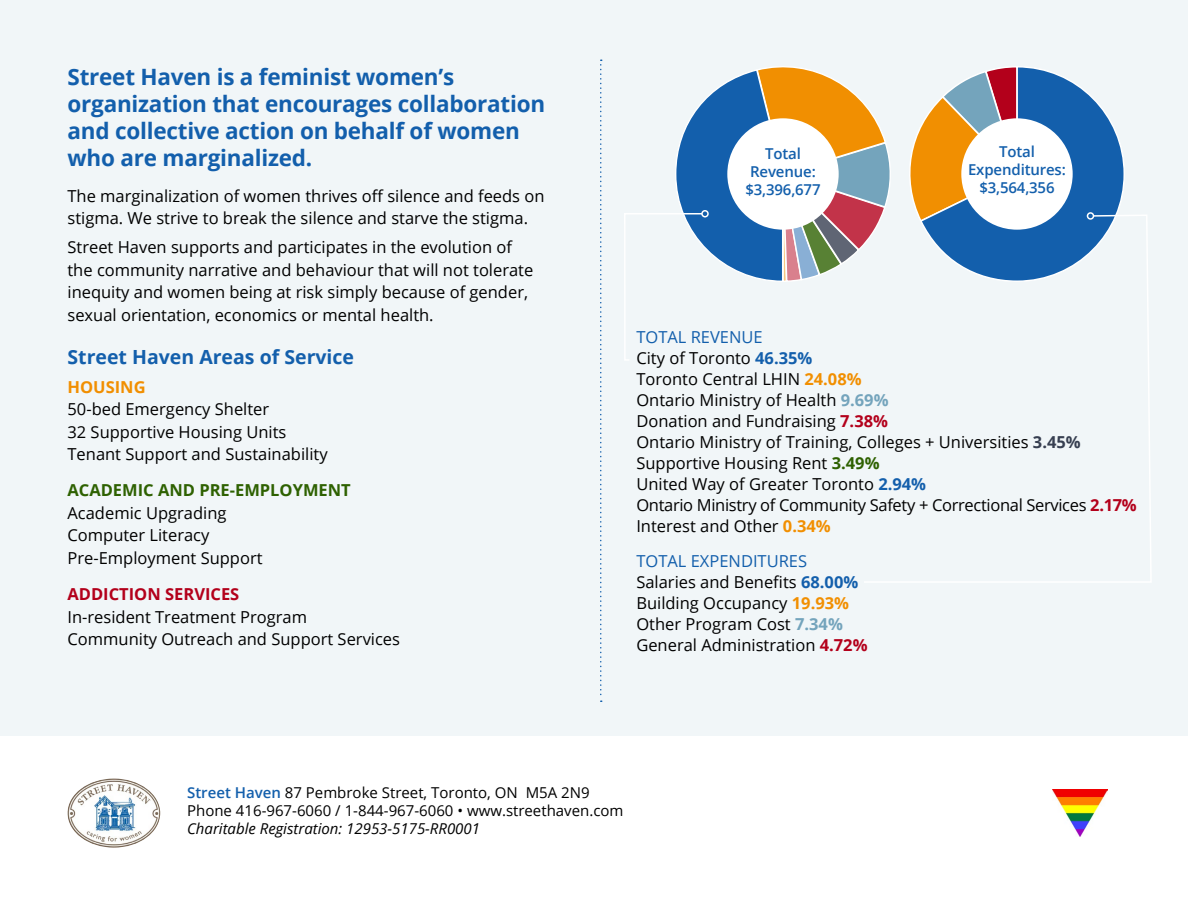
<style>
.page{position:relative;width:1188px;height:918px;background:#fff}
.page>*{position:absolute;margin:0;border:0;box-sizing:border-box;transform-origin:0 0}
.t1{font:700 22.5px/27px "Open Sans";letter-spacing:-.01em;color:#135fac}
.t2{font:700 19.5px "Open Sans";color:#135fac}
.t3{font:16.5px/21px "Open Sans";color:#000}
.t4{font:700 16.5px "Open Sans";color:#2e6101}
.t5{font:700 16.5px "Open Sans";color:#b3001b}
.t6{font:700 16.5px "Open Sans";color:#f18f01}
.t7{font:15px/18px "Open Sans";color:#000}
.t8{font:600 15px/18px "Open Sans";letter-spacing:-.01em;color:#135fac;text-align:center}
.t9{font:italic 15px "Open Sans";color:#000}
.s1{color:#135fac}
.s2{font-weight:700;color:#135fac}
.s3{font-weight:700;color:#f18f01}
.s4{font-weight:700;color:#74a4bc}
.s5{font-weight:700;color:#b3001b}
.s6{font-weight:700;color:#373f51}
.s7{font-weight:700;color:#2e6101}
.s8{font-weight:600;color:#135fac}
</style>
<div class="page">
<div style="left:0;top:0;width:1188px;height:736px;background:#f1f6f8"></div>
<img style="left:1053px;top:789px;width:54px;height:48px">
<img style="left:68px;top:778px;width:92px;height:70px">
<svg style="left:909px;top:130px;width:10px;height:84px"></svg>
<svg style="left:919px;top:66px;width:206px;height:148px"></svg>
<div style="left:961px;top:118px;width:112px;height:112px;background:#fff;border-radius:50%"></div>
<svg style="left:624px;top:66px;width:267px;height:294px"></svg>
<div style="left:701px;top:210px;width:8px;height:8px;border:2px solid #fff;border-radius:50%"></div>
<svg style="left:862px;top:214px;width:289px;height:368px"></svg>
<div style="left:1087px;top:212px;width:7px;height:8px;border:2px solid #fff;border-radius:50%"></div>
<svg style="left:600px;top:60px;width:2px;height:642px"></svg>
<h1 class="t1" style="left:68px;top:62px;width:479px">Street Haven is a feminist women’s organization that encourages collaboration and collective action on behalf of women who are marginalized.</h1>
<p class="t3" style="left:68px;top:184px;width:479px;line-height:22.5px">The marginalization of women thrives off silence and feeds on stigma. We strive to break the silence and starve the stigma.</p>
<p class="t3" style="left:68px;top:236px;width:467px;line-height:22.5px">Street Haven supports and participates in the evolution of the community narrative and behaviour that will not tolerate inequity and women being at risk simply because of gender, sexual orientation, economics or mental health.</p>
<p class="t2" style="left:68px;top:343px;width:288px">Street Haven Areas of Service</p>
<p class="t6" style="left:68px;top:375px;width:80px">HOUSING</p>
<p class="t3" style="left:68px;top:398px;width:262px;line-height:22.5px">50-bed Emergency Shelter<br>32 Supportive Housing Units<br>Tenant Support and Sustainability</p>
<p class="t4" style="left:68px;top:479px;width:285px">ACADEMIC AND PRE-EMPLOYMENT</p>
<p class="t3" style="left:68px;top:501px;width:197px;line-height:22.5px">Academic Upgrading<br>Computer Literacy<br>Pre-Employment Support</p>
<p class="t5" style="left:68px;top:582px;width:173px">ADDICTION SERVICES</p>
<p class="t3" style="left:68px;top:605px;width:334px;line-height:22.5px">In-resident Treatment Program<br>Community Outreach and Support Services</p>
<p class="t8" style="left:745px;top:144px;width:77px">Total<br>Revenue: $3,396,677</p>
<p class="t8" style="left:968px;top:142px;width:99px">Total<br>Expenditures: $3,564,356</p>
<p class="t3" style="left:636px;top:326px;width:502px"><span class="s1">TOTAL REVENUE<br></span>City of Toronto <span class="s2">46.35%<br></span>Toronto Central LHIN <span class="s3">24.08%<br></span>Ontario Ministry of Health <span class="s4">9.69%<br></span>Donation and Fundraising <span class="s5">7.38%<br></span>Ontario Ministry of Training, Colleges + Universities <span class="s6">3.45% </span>Supportive Housing Rent <span class="s7">3.49%<br></span>United Way of Greater Toronto <span class="s2">2.94%<br></span>Ontario Ministry of Community Safety + Correctional Services <span class="s5">2.17% </span>Interest and Other <span class="s3">0.34%</span></p>
<p class="t3" style="left:636px;top:550px;width:233px"><span class="s1">TOTAL EXPENDITURES<br></span>Salaries and Benefits <span class="s2">68.00%<br></span>Building Occupancy <span class="s3">19.93%<br></span>Other Program Cost <span class="s4">7.34%<br></span>General Administration <span class="s5">4.72%</span></p>
<p class="t7" style="left:187px;top:783px;width:438px"><span class="s8">Street Haven</span> 87 Pembroke Street, Toronto, ON M5A 2N9<br>Phone 416-967-6060 / 1-844-967-6060 • www.streethaven.com</p>
<p class="t9" style="left:187px;top:818px;width:295px">Charitable Registration: 12953-5175-RR0001</p>
</div>
